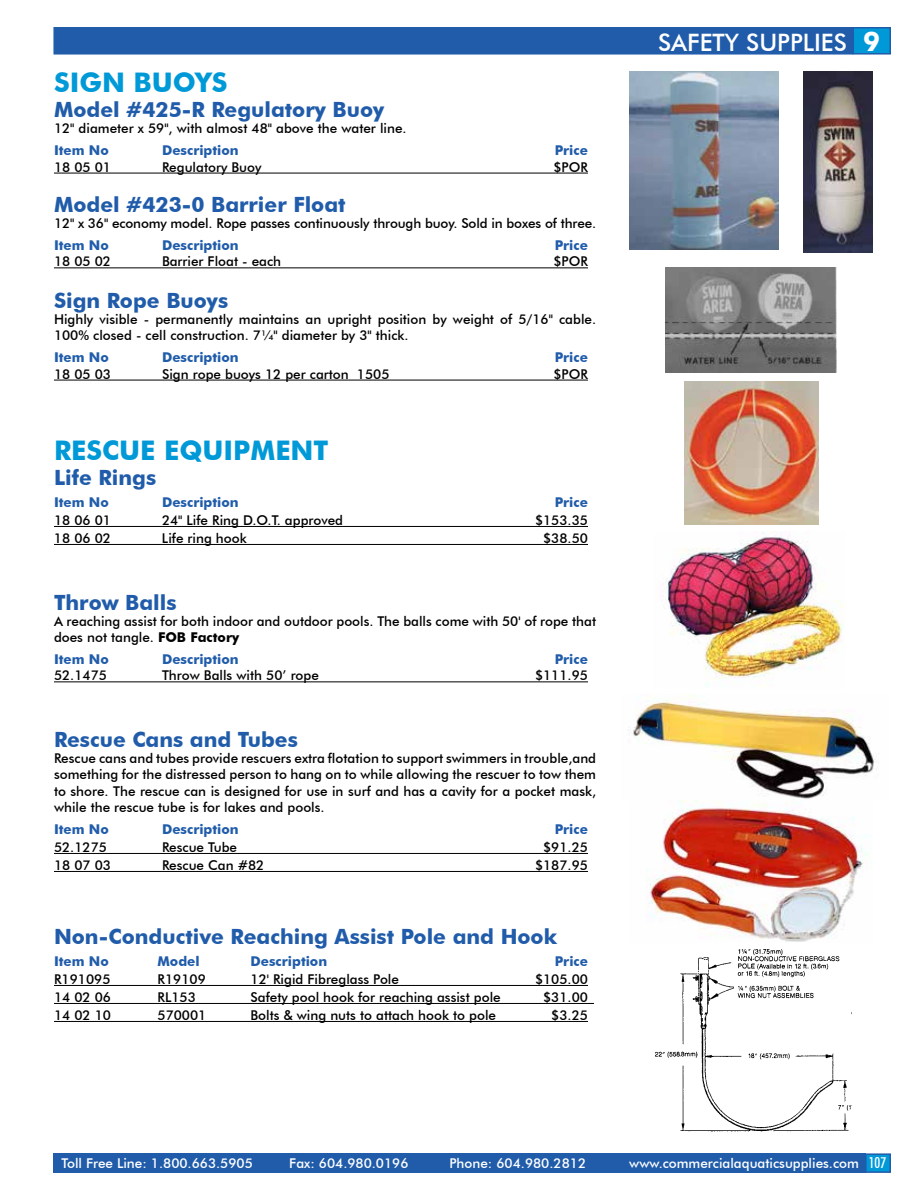
<style>
.page{position:relative;width:918px;height:1188px;background:#fff}
.page>*{position:absolute;margin:0;border:0;box-sizing:border-box;transform-origin:0 0}
.t1{font:700 27px "Futura BT";color:#0099d8}
.t2{font:500 24px "Futura BT";color:#fff}
.t3{font:700 21px "Futura BT";color:#205caa}
.t4{font:500 13.5px/16.2px "Futura BT";color:#000}
.t5{font:700 13.5px "Futura BT";color:#205caa}
.t6{font:500 13.5px "Futura BT";color:#fff}
.s1{font-weight:700}
.s2{font-weight:700;font-size:27px}
.s3{font-stretch:condensed;font-size:15px}
</style>
<div class="page">
<div style="left:53px;top:1153px;width:813px;height:20px;background:#205caa"></div>
<div style="left:865px;top:1153px;width:26px;height:20px;background:#0099d8;border:2px solid #205caa"></div>
<div style="left:853px;top:28px;width:37px;height:26px;background:#0099d8"></div>
<div style="left:852px;top:27px;width:39px;height:28px;border:2px solid #205caa"></div>
<div style="left:53px;top:27px;width:800px;height:28px;background:#205caa;border:2px solid #205caa"></div>
<img style="left:665px;top:531px;width:178px;height:156px">
<hr style="left:54px;top:173px;width:534px;height:1px;background:#000">
<hr style="left:54px;top:267px;width:534px;height:1px;background:#000">
<hr style="left:54px;top:380px;width:534px;height:1px;background:#000">
<hr style="left:54px;top:526px;width:534px;height:1px;background:#000">
<hr style="left:54px;top:544px;width:534px;height:1px;background:#000">
<hr style="left:54px;top:681px;width:534px;height:1px;background:#000">
<hr style="left:54px;top:853px;width:534px;height:1px;background:#000">
<hr style="left:54px;top:871px;width:534px;height:1px;background:#000">
<hr style="left:54px;top:985px;width:534px;height:1px;background:#000">
<hr style="left:54px;top:1003px;width:540px;height:1px;background:#000">
<hr style="left:54px;top:1021px;width:534px;height:1px;background:#000">
<img style="left:655px;top:949px;width:196px;height:183px">
<img style="left:630px;top:71px;width:149px;height:178px">
<img style="left:804px;top:71px;width:69px;height:181px">
<img style="left:666px;top:268px;width:170px;height:105px">
<img style="left:684px;top:381px;width:134px;height:144px">
<img style="left:628px;top:695px;width:249px;height:104px">
<img style="left:647px;top:800px;width:221px;height:142px">
<h1 class="t1" style="left:54px;top:66px;width:175px">Sign Buoys</h1>
<h3 class="t3" style="left:54px;top:97px;width:332px">Model #425-R Regulatory Buoy</h3>
<p class="t4" style="left:54px;top:120px;width:354px">12" diameter x 59", with almost 48" above the water line.</p>
<p class="t5" style="left:54px;top:142px;width:56px">Item No</p>
<p class="t5" style="left:162px;top:142px;width:78px">Description</p>
<p class="t5" style="left:555px;top:142px;width:35px">Price</p>
<p class="t4" style="left:54px;top:159px;width:59px">18 05 01</p>
<p class="t4" style="left:162px;top:159px;width:101px">Regulatory Buoy</p>
<p class="t4" style="left:553px;top:159px;width:36px">$POR</p>
<h3 class="t3" style="left:54px;top:192px;width:293px">Model #423-0 Barrier Float</h3>
<p class="t4" style="left:54px;top:215px;width:544px">12" x 36" economy model. Rope passes continuously through buoy. Sold in boxes of three.</p>
<p class="t5" style="left:54px;top:237px;width:56px">Item No</p>
<p class="t5" style="left:162px;top:237px;width:78px">Description</p>
<p class="t5" style="left:555px;top:237px;width:35px">Price</p>
<p class="t4" style="left:54px;top:253px;width:59px">18 05 02</p>
<p class="t4" style="left:162px;top:253px;width:121px">Barrier Float - each</p>
<p class="t4" style="left:553px;top:253px;width:36px">$POR</p>
<h3 class="t3" style="left:54px;top:288px;width:176px">Sign Rope Buoys</h3>
<p class="t4" style="left:54px;top:311px;width:544px">Highly visible - permanently maintains an upright position by weight of 5/16" cable.<br>100% closed - cell construction. 7¼" diameter by 3" thick.</p>
<p class="t5" style="left:54px;top:349px;width:56px">Item No</p>
<p class="t5" style="left:162px;top:349px;width:78px">Description</p>
<p class="t5" style="left:555px;top:349px;width:35px">Price</p>
<p class="t4" style="left:54px;top:366px;width:59px">18 05 03</p>
<p class="t4" style="left:162px;top:366px;width:229px">Sign rope buoys 12 per carton 1505</p>
<p class="t4" style="left:553px;top:366px;width:36px">$POR</p>
<h1 class="t1" style="left:54px;top:434px;width:276px">rescue equi pment</h1>
<h3 class="t3" style="left:54px;top:465px;width:104px">Life Rings</h3>
<p class="t5" style="left:54px;top:494px;width:56px">Item No</p>
<p class="t5" style="left:162px;top:494px;width:78px">Description</p>
<p class="t5" style="left:555px;top:494px;width:35px">Price</p>
<p class="t4" style="left:54px;top:512px;width:59px">18 06 01</p>
<p class="t4" style="left:162px;top:512px;width:183px">24" Life Ring D.O.T. approved</p>
<p class="t4" style="left:535px;top:512px;width:55px">$153.35</p>
<p class="t4" style="left:54px;top:530px;width:59px">18 06 02</p>
<p class="t4" style="left:162px;top:530px;width:86px">Life ring hook</p>
<p class="t4" style="left:543px;top:530px;width:46px">$38.50</p>
<h3 class="t3" style="left:54px;top:589px;width:124px">Throw Balls</h3>
<p class="t4" style="left:54px;top:613px;width:544px">A reaching assist for both indoor and outdoor pools. The balls come with 50' of rope that does not tangle. <span class="s1">FOB Factory</span></p>
<p class="t5" style="left:54px;top:651px;width:56px">Item No</p>
<p class="t5" style="left:162px;top:651px;width:78px">Description</p>
<p class="t5" style="left:555px;top:651px;width:35px">Price</p>
<p class="t4" style="left:54px;top:667px;width:55px">52.1475</p>
<p class="t4" style="left:162px;top:667px;width:158px">Throw Balls with 50’ rope</p>
<p class="t4" style="left:535px;top:667px;width:55px">$111.95</p>
<h3 class="t3" style="left:54px;top:727px;width:245px">Rescue Cans and Tubes</h3>
<p class="t4" style="left:54px;top:750px;width:544px;text-align:justify">Rescue cans and tubes provide rescuers extra flotation to support swimmers in trouble,and something for the distressed person to hang on to while allowing the rescuer to tow them to shore. The rescue can is designed for use in surf and has a cavity for a pocket mask, while the rescue tube is for lakes and pools.</p>
<p class="t5" style="left:54px;top:821px;width:56px">Item No</p>
<p class="t5" style="left:162px;top:821px;width:78px">Description</p>
<p class="t5" style="left:555px;top:821px;width:35px">Price</p>
<p class="t4" style="left:54px;top:839px;width:55px">52.1275</p>
<p class="t4" style="left:162px;top:839px;width:77px">Rescue Tube</p>
<p class="t4" style="left:543px;top:839px;width:46px">$91.25</p>
<p class="t4" style="left:54px;top:857px;width:59px">18 07 03</p>
<p class="t4" style="left:162px;top:857px;width:104px">Rescue Can #82</p>
<p class="t4" style="left:535px;top:857px;width:55px">$187.95</p>
<h3 class="t3" style="left:54px;top:924px;width:505px">Non-Conductive Reaching Assist Pole and Hook</h3>
<p class="t5" style="left:54px;top:953px;width:56px">Item No</p>
<p class="t5" style="left:158px;top:953px;width:44px">Model</p>
<p class="t5" style="left:251px;top:953px;width:78px">Description</p>
<p class="t5" style="left:555px;top:953px;width:35px">Price</p>
<p class="t4" style="left:54px;top:971px;width:58px">R191095</p>
<p class="t4" style="left:158px;top:971px;width:50px">R19109</p>
<p class="t4" style="left:251px;top:971px;width:150px">12' Rigid Fibreglass Pole</p>
<p class="t4" style="left:535px;top:971px;width:55px">$105.00</p>
<p class="t4" style="left:54px;top:989px;width:59px">14 02 06</p>
<p class="t4" style="left:158px;top:989px;width:40px">RL153</p>
<p class="t4" style="left:251px;top:989px;width:252px">Safety pool hook for reaching assist pole</p>
<p class="t4" style="left:543px;top:989px;width:46px">$31.00</p>
<p class="t4" style="left:54px;top:1007px;width:59px">14 02 10</p>
<p class="t4" style="left:158px;top:1007px;width:50px">570001</p>
<p class="t4" style="left:251px;top:1007px;width:247px">Bolts &amp; wing nuts to attach hook to pole</p>
<p class="t4" style="left:551px;top:1007px;width:38px">$3.25</p>
<h2 class="t2" style="left:658px;top:28px;width:224px">safety supplies <span class="s2">9</span></h2>
<p class="t6" style="left:62px;top:1155px;width:214px">Toll Free Line: 1.800.663.5905 F</p>
<p class="t6" style="left:296px;top:1155px;width:138px">ax: 604.980.0196 P</p>
<p class="t6" style="left:457px;top:1155px;width:131px">hone: 604.980.2812</p>
<p class="t6" style="left:629px;top:1155px;width:258px">www.commercialaquaticsupplies.com <span class="s3">107</span></p>
</div>
